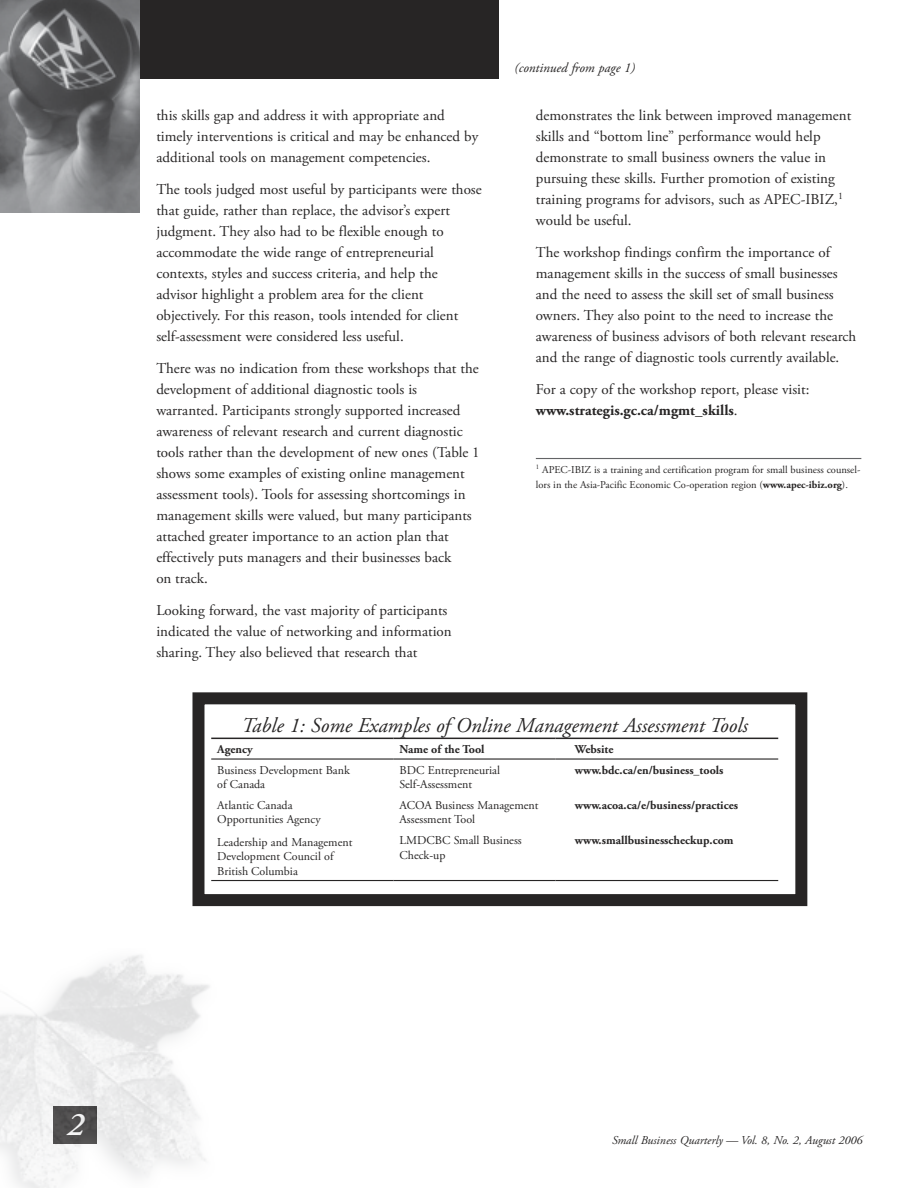
<style>
.page{position:relative;width:918px;height:1188px;background:#fff}
.page>*{position:absolute;margin:0;border:0;box-sizing:border-box;transform-origin:0 0}
.t1{font:italic 600 33px "Adobe Garamond Pro";color:#fff}
.t2{font:italic 21px "Adobe Garamond Pro";color:#272525}
.t3{font:15px/21px "Adobe Garamond Pro";color:#272525}
.t4{font:italic 13.5px "Adobe Garamond Pro";color:#272525}
.t5{font:12px/14.4px "Adobe Garamond Pro";color:#272525}
.t6{font:700 12px "Adobe Garamond Pro";color:#272525}
.t7{font:italic 12px "Adobe Garamond Pro";color:#272525}
.t8{font:10.5px/15px "Adobe Garamond Pro";color:#272525}
.s1{font-weight:700}
</style>
<div class="page">
<div style="left:0;top:0;width:500px;height:79px;background:#272525"></div>
<img style="left:0;top:0;width:140px;height:212px">
<hr style="left:536px;top:458px;width:325px;height:1px;background:#636466">
<hr style="left:211px;top:880px;width:169px;height:1px;background:#272525">
<svg style="left:380px;top:880px;width:13px;height:1px"></svg>
<hr style="left:393px;top:880px;width:162px;height:1px;background:#272525">
<svg style="left:555px;top:880px;width:14px;height:1px"></svg>
<hr style="left:569px;top:880px;width:209px;height:1px;background:#272525">
<hr style="left:211px;top:738px;width:169px;height:1px;background:#272525">
<svg style="left:380px;top:738px;width:13px;height:1px"></svg>
<hr style="left:393px;top:738px;width:162px;height:1px;background:#272525">
<svg style="left:555px;top:738px;width:14px;height:1px"></svg>
<hr style="left:569px;top:738px;width:209px;height:1px;background:#272525">
<hr style="left:211px;top:758px;width:169px;height:2px;background:#272525">
<svg style="left:380px;top:758px;width:13px;height:2px"></svg>
<hr style="left:393px;top:758px;width:162px;height:2px;background:#272525">
<svg style="left:555px;top:758px;width:14px;height:2px"></svg>
<hr style="left:569px;top:758px;width:209px;height:2px;background:#272525">
<div style="left:192px;top:692px;width:615px;height:214px;border:12px solid #272525"></div>
<img style="left:0;top:955px;width:210px;height:233px">
<p class="t3" style="left:156px;top:106px;width:323px">this skills gap and address it with appropriate and timely interventions is critical and may be enhanced by additional tools on management competencies.</p>
<p class="t3" style="left:156px;top:179px;width:327px">The tools judged most useful by participants were those that guide, rather than replace, the advisor’s expert judgment. They also had to be flexible enough to accommodate the wide range of entrepreneurial contexts, styles and success criteria, and help the advisor highlight a problem area for the client objectively. For this reason, tools intended for client self-assessment were considered less useful.</p>
<p class="t3" style="left:156px;top:358px;width:325px">There was no indication from these workshops that the development of additional diagnostic tools is warranted. Participants strongly supported increased awareness of relevant research and current diagnostic tools rather than the development of new ones (Table 1 shows some examples of existing online management assessment tools). Tools for assessing shortcomings in management skills were valued, but many participants attached greater importance to an action plan that effectively puts managers and their businesses back<br>on track.</p>
<p class="t3" style="left:156px;top:600px;width:297px">Looking forward, the vast majority of participants indicated the value of networking and information sharing. They also believed that research that</p>
<p class="t4" style="left:514px;top:59px;width:122px">(continued from page 1)</p>
<p class="t3" style="left:536px;top:106px;width:317px">demonstrates the link between improved management skills and “bottom line” performance would help demonstrate to small business owners the value in pursuing these skills. Further promotion of existing training programs for advisors, such as APEC-IBIZ,<sup>1 </sup>would be useful.</p>
<p class="t3" style="left:536px;top:242px;width:322px">The workshop findings confirm the importance of management skills in the success of small businesses and the need to assess the skill set of small business owners. They also point to the need to increase the awareness of business advisors of both relevant research and the range of diagnostic tools currently available.</p>
<p class="t3" style="left:536px;top:379px;width:275px">For a copy of the workshop report, please visit: <span class="s1">www.strategis.gc.ca/mgmt_skills</span>.</p>
<p class="t8" style="left:536px;top:462px;width:326px"><sup>1</sup> APEC-IBIZ is a training and certification program for small business counsel&shy;lors in the Asia-Pacific Economic Co-operation region (<span class="s1">www.apec-ibiz.org</span>).</p>
<h2 class="t2" style="left:242px;top:713px;width:508px">Table 1: Some Examples of Online Management Assessment Tools</h2>
<p class="t6" style="left:217px;top:742px;width:37px">Agency</p>
<p class="t6" style="left:399px;top:742px;width:87px">Name of the Tool</p>
<p class="t6" style="left:575px;top:742px;width:40px">Website</p>
<p class="t5" style="left:217px;top:763px;width:134px">Business Development Bank of Canada</p>
<p class="t5" style="left:399px;top:763px;width:102px">BDC Entrepreneurial<br>Self-Assessment</p>
<p class="t6" style="left:575px;top:763px;width:150px">www.bdc.ca/en/business_tools</p>
<p class="t5" style="left:217px;top:798px;width:105px">Atlantic Canada<br>Opportunities Agency</p>
<p class="t5" style="left:399px;top:798px;width:141px">ACOA Business Management<br>Assessment Tool</p>
<p class="t6" style="left:575px;top:798px;width:165px">www.acoa.ca/e/business/practices</p>
<p class="t5" style="left:217px;top:835px;width:137px">Leadership and Management<br>Development Council of<br>British Columbia</p>
<p class="t5" style="left:399px;top:833px;width:124px">LMDCBC Small Business<br>Check-up</p>
<p class="t6" style="left:575px;top:833px;width:160px">www.smallbusinesscheckup.com</p>
<h1 class="t1" style="left:67px;top:1105px;width:18px">2</h1>
<p class="t7" style="left:612px;top:1133px;width:252px">Small Business Quarterly — Vol. 8, No. 2, August 2006</p>
</div>
